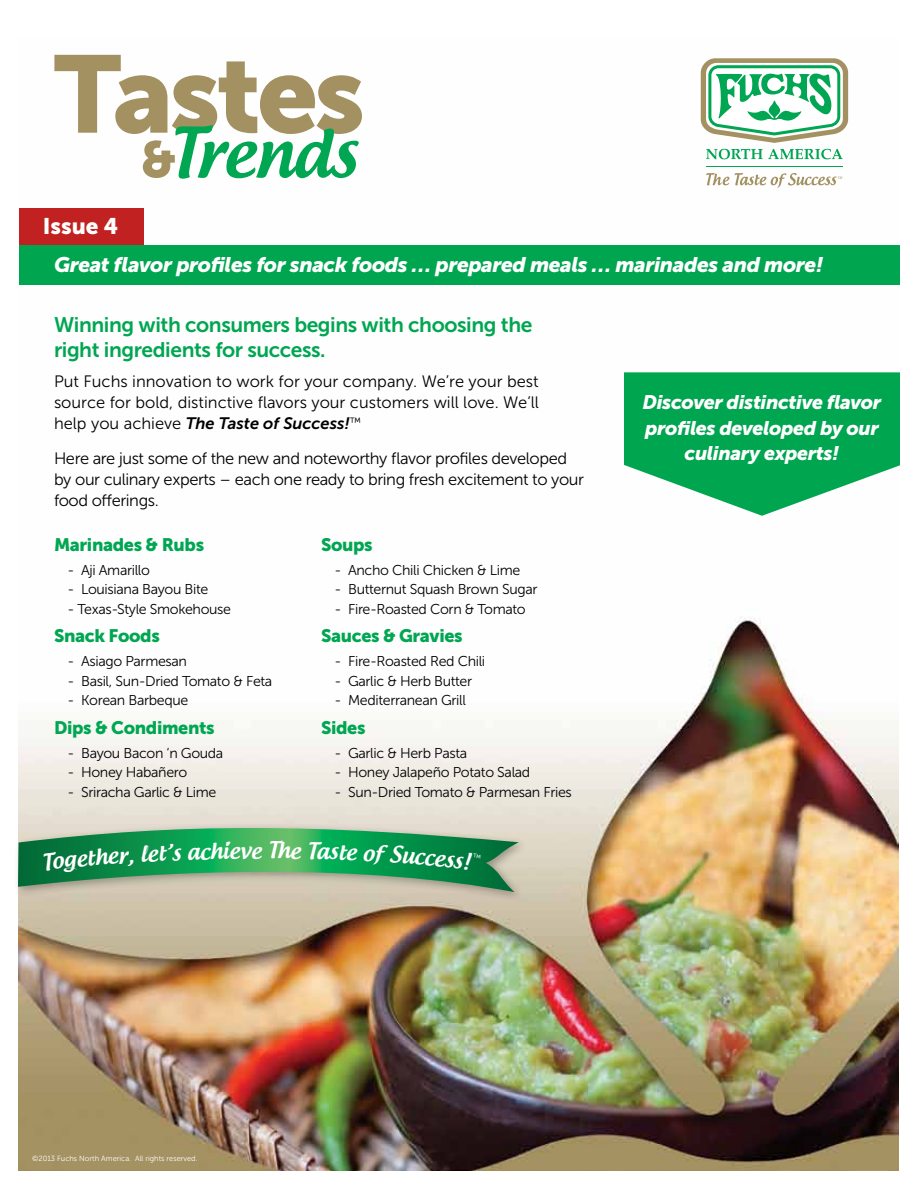
<style>
.page{position:relative;width:918px;height:1188px;background:#fff}
.page>*{position:absolute;margin:0;border:0;box-sizing:border-box;transform-origin:0 0}
.t1{font:108.9px "Museo Sans 900";letter-spacing:-.04em;color:#a39161}
.t2{font:500 66.15px "Androgyne";letter-spacing:-.01em;color:#00a651}
.t3{font:22.5px "Museo Sans 900";color:#fff}
.t4{font:500 22.05px "Androgyne";color:#fff}
.t5{font:21px/25.5px "Museo Sans 700";letter-spacing:-.02em;color:#00a651}
.t6{font:italic 21px "Museo Sans 900";letter-spacing:-.02em;color:#fff}
.t7{font:italic 19.5px/25.2px "Museo Sans 900";letter-spacing:-.02em;color:#fff;text-align:center}
.t8{font:18px "Museo Sans 900";letter-spacing:-.02em;color:#00a651}
.t9{font:16.5px/21px "Museo Sans 300";letter-spacing:-.025em;color:#000}
.t10{font:16.5px/21px "Museo Sans 300";color:#000}
.t11{font:italic 16.5px "Museo Sans 700";color:#000}
.t12{font:14.25px "Museo Sans 300";letter-spacing:-.025em;color:#000}
.t13{font:7.5px "Museo Sans 300";color:#fff}
.s1{font-family:"Museo Sans 900";font-weight:400;font-size:50.85px;color:#a39161}
.s2{font-family:"Museo Sans 300";font-style:normal}
</style>
<div class="page">
<img style="left:18px;top:71px;width:881px;height:1099px">
<svg style="left:624px;top:372px;width:276px;height:144px"></svg>
<svg style="left:706px;top:149px;width:137px;height:10px"></svg>
<svg style="left:701px;top:58px;width:147px;height:85px"></svg>
<svg style="left:706px;top:173px;width:23px;height:12px"></svg>
<svg style="left:735px;top:173px;width:107px;height:15px"></svg>
<hr style="left:706px;top:166px;width:137px;height:1px;background:#00a651">
<div style="left:20px;top:208px;width:124px;height:37px;background:#c12221"></div>
<div style="left:20px;top:245px;width:880px;height:40px;background:#00a651"></div>
<div style="left:13px;top:823px;width:515px;height:80px;background:#000;opacity:.3"></div>
<svg style="left:18px;top:828px;width:501px;height:64px;background:#4fa46d"></svg>
<h1 class="t1" style="left:54px;top:33px;width:313px">Tastes</h1>
<h2 class="t2" style="left:141px;top:111px;width:218px"><span class="s1">&amp;</span>Trends</h2>
<h3 class="t3" style="left:43px;top:214px;width:77px">Issue 4</h3>
<h3 class="t6" style="left:54px;top:253px;width:771px">Great flavor profiles for snack foods … prepared meals … marinades and more!</h3>
<h3 class="t5" style="left:54px;top:312px;width:480px">Winning with consumers begins with choosing the right ingredients for success.</h3>
<p class="t10" style="left:54px;top:371px;width:487px">Put Fuchs innovation to work for your company. We’re your best source for bold, distinctive flavors your customers will love. We’ll</p>
<p class="t11" style="left:54px;top:414px;width:309px"><span class="s2">help you achieve</span> The Taste of Success!<sup>™</sup></p>
<p class="t9" style="left:54px;top:448px;width:532px">Here are just some of the new and noteworthy flavor profiles developed by our culinary experts – each one ready to bring fresh excitement to your food offerings.</p>
<p class="t8" style="left:54px;top:534px;width:152px">Marinades &amp; Rubs</p>
<p class="t12" style="left:68px;top:562px;width:84px">- Aji Amarillo</p>
<p class="t12" style="left:68px;top:582px;width:142px">- Louisiana Bayou Bite</p>
<p class="t12" style="left:68px;top:601px;width:165px">- Texas-Style Smokehouse</p>
<p class="t8" style="left:54px;top:626px;width:107px">Snack Foods</p>
<p class="t12" style="left:68px;top:654px;width:121px">- Asiago Parmesan</p>
<p class="t12" style="left:68px;top:673px;width:206px">- Basil, Sun-Dried Tomato &amp; Feta</p>
<p class="t12" style="left:68px;top:693px;width:122px">- Korean Barbeque</p>
<p class="t8" style="left:54px;top:717px;width:162px">Dips &amp; Condiments</p>
<p class="t12" style="left:68px;top:745px;width:157px">- Bayou Bacon ‘n Gouda</p>
<p class="t12" style="left:68px;top:765px;width:121px">- Honey Habañero</p>
<p class="t12" style="left:68px;top:784px;width:150px">- Sriracha Garlic &amp; Lime</p>
<h3 class="t4" style="left:94px;top:843px;width:41px;rotate:-4deg">her,</h3>
<h3 class="t4" style="left:139px;top:840px;width:33px;rotate:-3deg">let’</h3>
<h3 class="t4" style="left:210px;top:837px;width:43px;rotate:-1deg">hiev</h3>
<h3 class="t4" style="left:251px;top:836px;width:41px">e Th</h3>
<p class="t8" style="left:321px;top:534px;width:53px">Soups</p>
<p class="t12" style="left:334px;top:562px;width:187px">- Ancho Chili Chicken &amp; Lime</p>
<p class="t12" style="left:334px;top:582px;width:204px">- Butternut Squash Brown Sugar</p>
<p class="t12" style="left:334px;top:601px;width:193px">- Fire-Roasted Corn &amp; Tomato</p>
<p class="t8" style="left:321px;top:626px;width:143px">Sauces &amp; Gravies</p>
<p class="t12" style="left:334px;top:654px;width:152px">- Fire-Roasted Red Chili</p>
<p class="t12" style="left:334px;top:673px;width:139px">- Garlic &amp; Herb Butter</p>
<p class="t12" style="left:334px;top:693px;width:133px">- Mediterranean Grill</p>
<p class="t8" style="left:321px;top:717px;width:46px">Sides</p>
<p class="t12" style="left:334px;top:745px;width:134px">- Garlic &amp; Herb Pasta</p>
<p class="t12" style="left:334px;top:765px;width:197px">- Honey Jalapeño Potato Salad</p>
<p class="t12" style="left:334px;top:784px;width:239px">- Sun-Dried Tomato &amp; Parmesan Fries</p>
<h3 class="t7" style="left:643px;top:390px;width:240px">Discover distinctive flavor profiles developed by our culinary experts!</h3>
<p class="t13" style="left:32px;top:1155px;width:167px">©2013 Fuchs North America. All rights reserved.</p>
</div>
